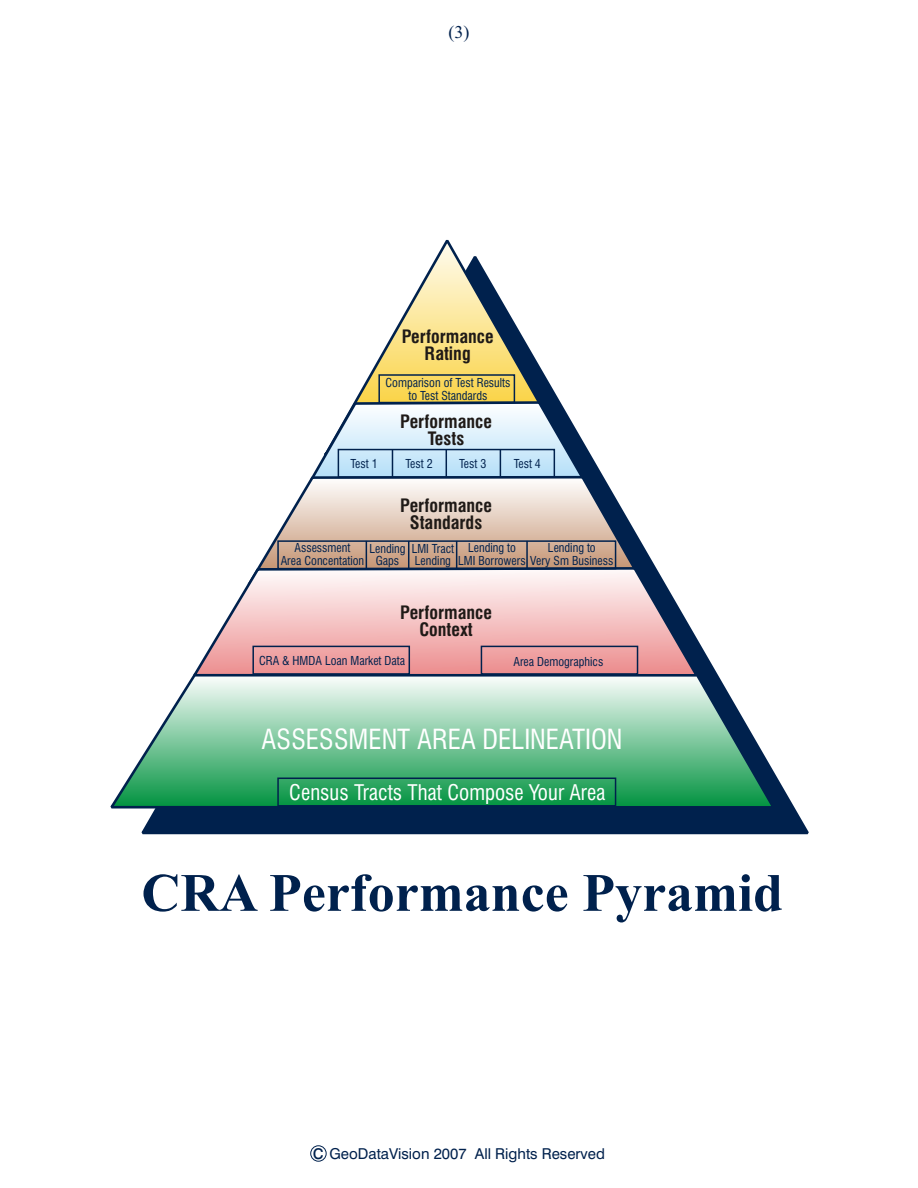
<style>
.page{position:relative;width:918px;height:1188px;background:#fff}
.page>*{position:absolute;margin:0;border:0;box-sizing:border-box;transform-origin:0 0}
.t1{font:700 54px "Times New Roman";color:#00214d}
.t2{font:27px "Swis 721 Cn BT";color:#fff}
.t3{font:21px "Swis 721 Cn BT";color:#fff}
.t4{font:700 18px/17.2px "Swis 721 Cn BT";color:#1f1a17;text-align:center}
.t5{font:18px "Times New Roman";color:#00214d}
.t6{font:15px "Swis 721 BT";color:#00214d}
.t7{font:12px/12.9px "Swis 721 Cn BT";color:#00214d;text-align:center}
.s1{font-size:20.25px}
</style>
<div class="page">
<svg style="left:141px;top:554px;width:668px;height:281px"></svg>
<svg style="left:355px;top:239px;width:204px;height:161px"></svg>
<svg style="left:110px;top:671px;width:668px;height:139px;background:#80c1a0"></svg>
<svg style="left:190px;top:566px;width:511px;height:112px;background:#e3b8bc"></svg>
<svg style="left:249px;top:400px;width:395px;height:185px"></svg>
<hr style="left:526px;top:541px;width:2px;height:27px;background:#00214d">
<div style="left:252px;top:646px;width:158px;height:29px;border:2px solid #00214d"></div>
<div style="left:481px;top:646px;width:157px;height:29px;border:2px solid #00214d"></div>
<div style="left:277px;top:778px;width:339px;height:29px;border:2px solid #00214d"></div>
<div style="left:310px;top:1145px;width:17px;height:17px;border:1px solid #00214d;border-radius:50%"></div>
<p class="t5" style="left:449px;top:25px;width:22px">(3)</p>
<p class="t4" style="left:402px;top:329px;width:93px">Performance<br>Rating</p>
<p class="t7" style="left:385px;top:377px;width:127px">Comparison of Test Results to Test Standards</p>
<p class="t4" style="left:400px;top:415px;width:93px">Performance<br>Tests</p>
<p class="t7" style="left:350px;top:458px;width:29px">Test 1</p>
<p class="t7" style="left:405px;top:458px;width:29px">Test 2</p>
<p class="t7" style="left:459px;top:458px;width:29px">Test 3</p>
<p class="t7" style="left:514px;top:458px;width:29px">Test 4</p>
<p class="t4" style="left:400px;top:498px;width:93px">Performance<br>Standards</p>
<p class="t7" style="left:281px;top:543px;width:85px">Assessment<br>Area Concentation</p>
<p class="t7" style="left:369px;top:543px;width:38px">Lending<br>Gaps</p>
<p class="t7" style="left:412px;top:543px;width:44px;text-align:left">LMI Tract<br>Lending</p>
<p class="t7" style="left:458px;top:543px;width:157px;text-align:left;text-indent:10px">Lending to<br>LMI Borrowers Very Sm Business</p>
<p class="t7" style="left:548px;top:543px;width:49px">Lending to</p>
<p class="t4" style="left:400px;top:605px;width:93px">Performance<br>Context</p>
<p class="t7" style="left:259px;top:656px;width:148px">CRA &amp; HMDA Loan Market Data</p>
<p class="t7" style="left:513px;top:656px;width:91px">Area Demographics</p>
<p class="t2" style="left:262px;top:728px;width:363px">ASSESSMENT AREA DELINEATION</p>
<p class="t3" style="left:289px;top:784px;width:318px">Census Tracts That Compose Your Area</p>
<p class="t1" style="left:141px;top:874px;width:643px">CRA Performance Pyramid</p>
<p class="t6" style="left:313px;top:1148px;width:294px"><span class="s1">c</span> GeoDataVision 2007 All Rights Reserved</p>
</div>
